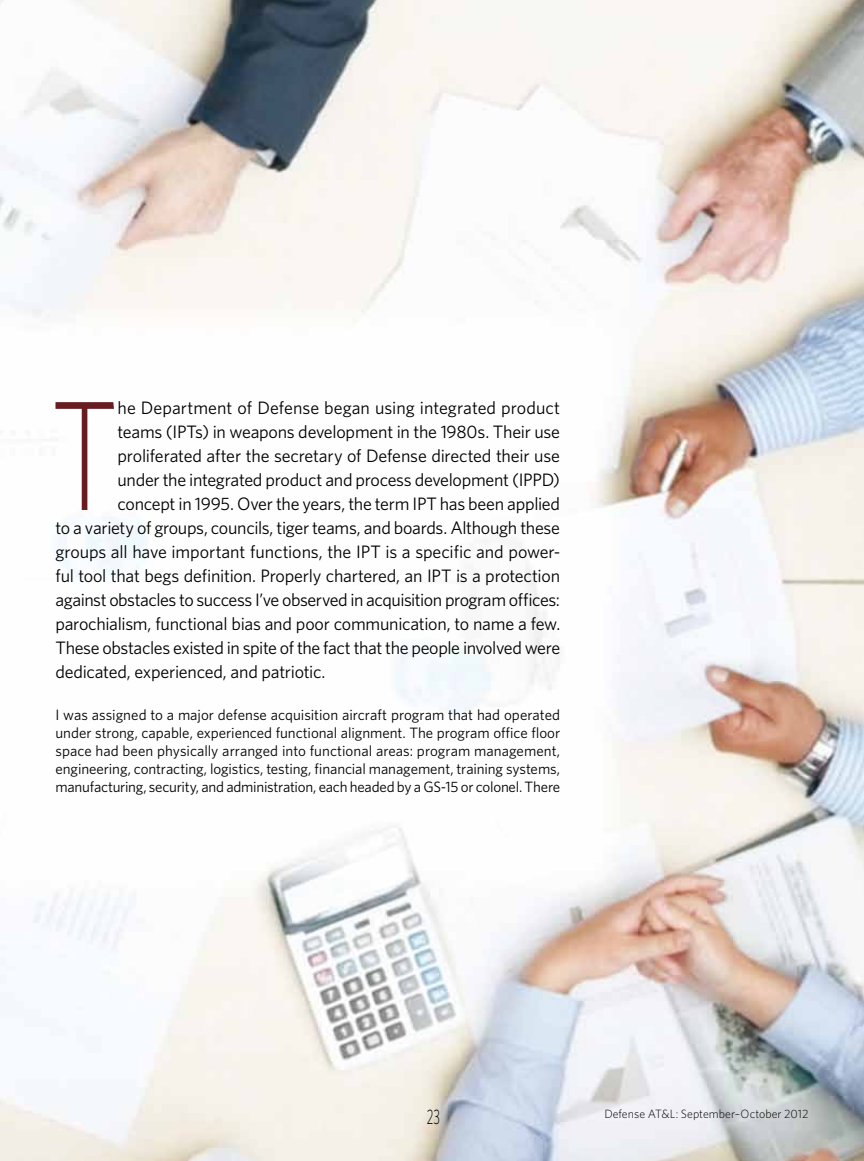
<style>
.page{position:relative;width:864px;height:1161px;background:#fff}
.page>*{position:absolute;margin:0;border:0;box-sizing:border-box;transform-origin:0 0}
.body_text_white_star{font:300 156.3px "Whitney";color:#691b22;scale:.75 1}
.t1{font:300 21px "Whitney";color:#000;scale:.6 1}
.body_text_white_star-2{font:18px "Whitney";letter-spacing:-.015em;color:#000}
.body_text{font:15px/18px "Whitney";letter-spacing:-.015em;color:#000;text-align:justify}
.t2{font:300 12px "Whitney";letter-spacing:.005em;color:#000}
</style>
<div class="page">
<img style="left:0;top:0;width:864px;height:1161px">
<p class="body_text_white_star" style="left:51px;top:351px;width:90px">T</p>
<p class="body_text_white_star-2" style="left:118px;top:396px;width:444px">he Department of Defense began using integrated product</p>
<p class="body_text_white_star-2" style="left:118px;top:420px;width:444px">teams (IPTs) in weapons development in the 1980s. Their use</p>
<p class="body_text_white_star-2" style="left:118px;top:444px;width:444px">proliferated after the secretary of Defense directed their use</p>
<p class="body_text_white_star-2" style="left:118px;top:468px;width:444px">under the integrated product and process development (IPPD)</p>
<p class="body_text_white_star-2" style="left:118px;top:492px;width:444px">concept in 1995. Over the years, the term IPT has been applied</p>
<p class="body_text_white_star-2" style="left:56px;top:516px;width:506px">to a variety of groups, councils, tiger teams, and boards. Although these</p>
<p class="body_text_white_star-2" style="left:56px;top:540px;width:506px">groups all have important functions, the IPT is a specific and power-</p>
<p class="body_text_white_star-2" style="left:56px;top:564px;width:506px">ful tool that begs definition. Properly chartered, an IPT is a protection</p>
<p class="body_text_white_star-2" style="left:56px;top:588px;width:506px">against obstacles to success I’ve observed in acquisition program offices:</p>
<p class="body_text_white_star-2" style="left:56px;top:612px;width:506px">parochialism, functional bias and poor communication, to name a few.</p>
<p class="body_text_white_star-2" style="left:56px;top:636px;width:506px">These obstacles existed in spite of the fact that the people involved were</p>
<p class="body_text_white_star-2" style="left:56px;top:660px;width:271px">dedicated, experienced, and patriotic.</p>
<p class="body_text" style="left:56px;top:705px;width:506px">I was assigned to a major defense acquisition aircraft program that had operated under strong, capable, experienced functional alignment. The program office floor space had been physically arranged into functional areas: program management, engineering, contracting, logistics, testing, financial management, training systems, manufacturing, security, and administration, each headed by a GS-15 or colonel. There</p>
<p class="t1" style="left:427px;top:1102px;width:24px">23</p>
<p class="t2" style="left:604px;top:1106px;width:206px">Defense AT&amp;L: September–October 2012</p>
</div>
